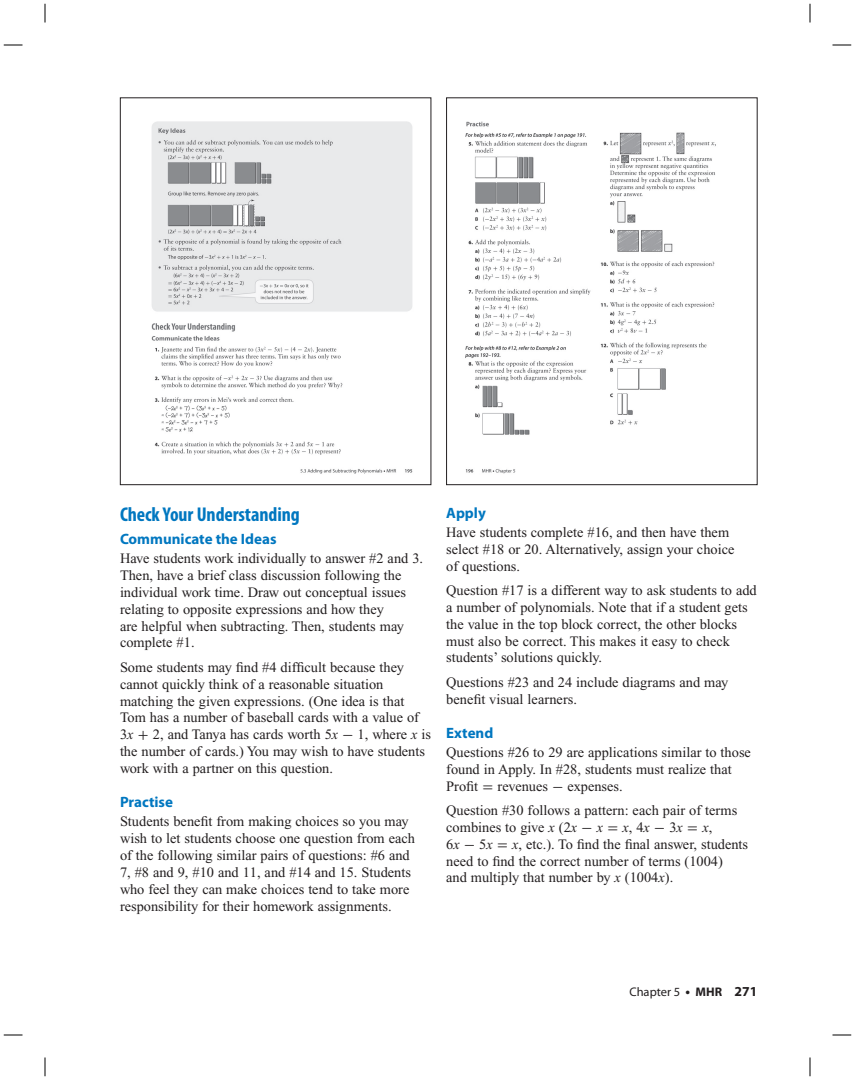
<style>
.page{position:relative;width:855px;height:1080px;background:#fff}
.page>*{position:absolute;margin:0;border:0;box-sizing:border-box;transform-origin:0 0}
.t1{font:700 condensed 20px "Myriad Pro";letter-spacing:-.005em;color:#0077c0}
.t2{font:700 15px "Myriad Pro";color:#0077c0}
.t3{font:14.38px/16.9px "Times New Roman";color:#231f20}
.t4{font:12.5px "Myriad Pro";color:#231f20}
.s1{font-style:italic}
.s2{font-family:"Uni Math"}
.s3{font-weight:700;font-size:13.75px}
.s4{font-weight:700}
</style>
<div class="page">
<img style="left:151px;top:121px;width:262px;height:353px">
<div style="left:120px;top:98px;width:311px;height:387px;border:1px solid #231f20"></div>
<img style="left:465px;top:121px;width:251px;height:353px">
<div style="left:446px;top:98px;width:312px;height:387px;border:1px solid #231f20"></div>
<svg style="left:4px;top:44px;width:18px;height:2px"></svg>
<svg style="left:832px;top:44px;width:19px;height:2px"></svg>
<svg style="left:4px;top:1034px;width:18px;height:2px"></svg>
<svg style="left:832px;top:1034px;width:19px;height:2px"></svg>
<svg style="left:44px;top:4px;width:2px;height:18px"></svg>
<svg style="left:44px;top:1058px;width:2px;height:18px"></svg>
<svg style="left:809px;top:4px;width:2px;height:18px"></svg>
<svg style="left:809px;top:1058px;width:2px;height:18px"></svg>
<h1 class="t1" style="left:120px;top:507px;width:181px">Check Your Understanding</h1>
<p class="t2" style="left:120px;top:533px;width:158px">Communicate the Ideas</p>
<p class="t3" style="left:120px;top:551px;width:305px">Have students work individually to answer #2 and 3.<br>Then, have a brief class discussion following the individual work time. Draw out conceptual issues relating to opposite expressions and how they<br>are helpful when subtracting. Then, students may complete #1.</p>
<p class="t3" style="left:120px;top:660px;width:313px">Some students may find #4 difficult because they cannot quickly think of a reasonable situation matching the given expressions. (One idea is that Tom has a number of baseball cards with a value of 3<span class="s1">x</span> <span class="s2">+</span> 2, and Tanya has cards worth 5<span class="s1">x</span> <span class="s2">−</span> 1, where <span class="s1">x</span> is the number of cards.) You may wish to have students work with a partner on this question.</p>
<p class="t2" style="left:120px;top:796px;width:55px">Practise</p>
<p class="t3" style="left:120px;top:814px;width:297px">Students benefit from making choices so you may wish to let students choose one question from each of the following similar pairs of questions: #6 and 7, #8 and 9, #10 and 11, and #14 and 15. Students who feel they can make choices tend to take more responsibility for their homework assignments.</p>
<p class="t2" style="left:446px;top:507px;width:41px">Apply</p>
<p class="t3" style="left:446px;top:525px;width:290px">Have students complete #16, and then have them select #18 or 20. Alternatively, assign your choice of questions.</p>
<p class="t3" style="left:446px;top:583px;width:312px">Question #17 is a different way to ask students to add a number of polynomials. Note that if a student gets the value in the top block correct, the other blocks must also be correct. This makes it easy to check students’ solutions quickly.</p>
<p class="t3" style="left:446px;top:675px;width:284px">Questions #23 and 24 include diagrams and may benefit visual learners.</p>
<p class="t2" style="left:446px;top:727px;width:49px">Extend</p>
<p class="t3" style="left:446px;top:745px;width:306px">Questions #26 to 29 are applications similar to those found in Apply. In #28, students must realize that<br>Profit <span class="s2">=</span> revenues <span class="s2">-</span> expenses.</p>
<p class="t3" style="left:446px;top:803px;width:304px">Question #30 follows a pattern: each pair of terms combines to give <span class="s1">x</span> (2<span class="s1">x</span> <span class="s2">-</span> <span class="s1">x</span> <span class="s2">=</span> <span class="s1">x</span>, 4<span class="s1">x</span> <span class="s2">−</span> 3<span class="s1">x</span> <span class="s2">=</span> <span class="s1">x</span>,<br>6<span class="s1">x</span> <span class="s2">−</span> 5<span class="s1">x</span> <span class="s2">=</span> <span class="s1">x</span>, etc.). To find the final answer, students need to find the correct number of terms (1004)<br>and multiply that number by <span class="s1">x</span> (1004<span class="s1">x</span>).</p>
<p class="t4" style="left:629px;top:987px;width:130px">Chapter 5 <span class="s3">•</span> <span class="s4">MHR</span> <span class="s3">271</span></p>
</div>
